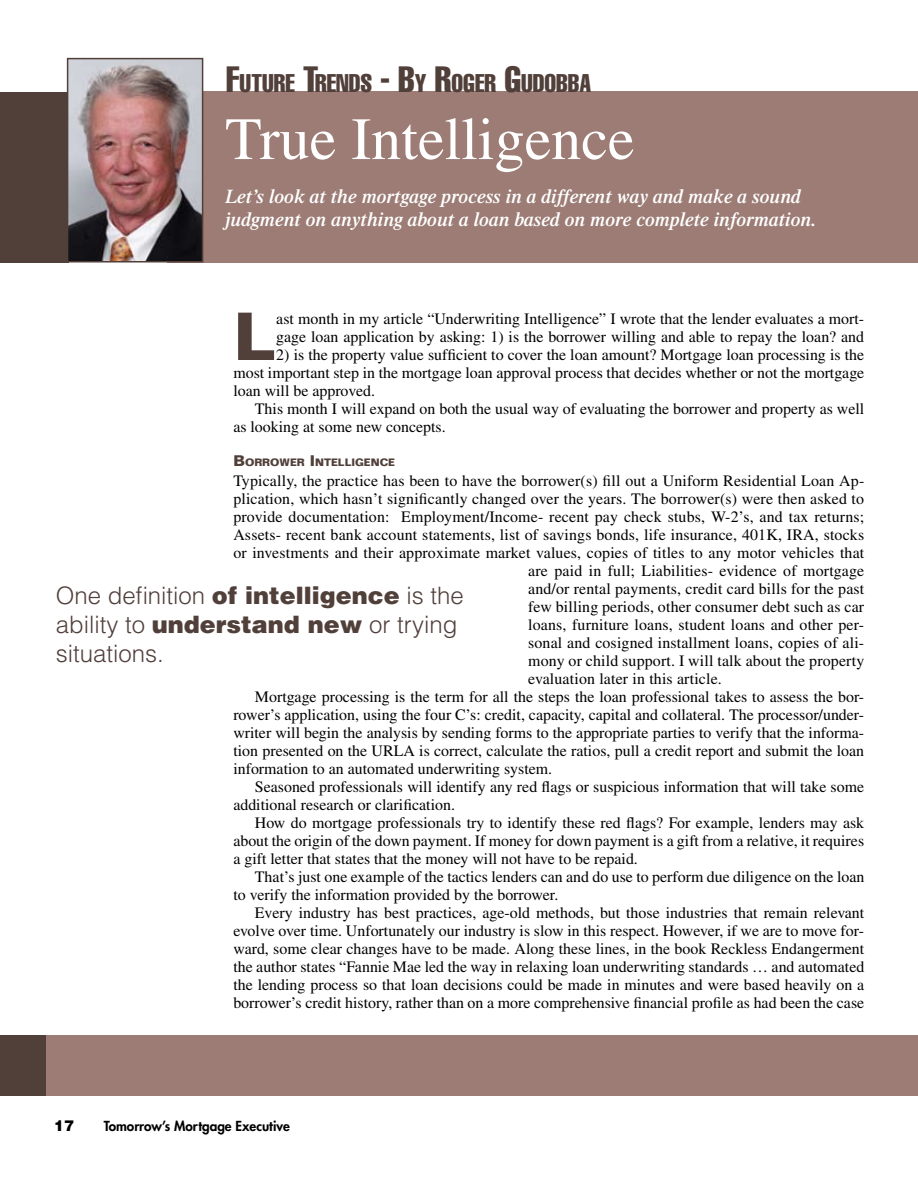
<style>
.page{position:relative;width:918px;height:1188px;background:#fff}
.page>*{position:absolute;margin:0;border:0;box-sizing:border-box;transform-origin:0 0}
.t1{font:700 66.3px "Folio";color:#513f3a}
.t2{font:60px "Times";color:#fff}
.t3{font:25.2px "Helvetica LT Std Comp";color:#513f3a}
.t4{font:300 24px/28.8px "Helvetica";color:#513f3a}
.t5{font:italic 600 19.5px/23.4px "Times";color:#fff}
.t6{font:15.9px/18px "Times";color:#000}
.t7{font:900 15px "Helvetica";color:#000}
.t8{font:800 13.5px "Futura";color:#000}
.t9{font:700 10.5px "Folio";color:#513f3a}
.s1{font-size:36px}
.s2{font-size:15px}
.s3{font-weight:900}
</style>
<div class="page">
<div style="left:168px;top:91px;width:750px;height:172px;background:#9c7c75"></div>
<div style="left:0;top:92px;width:69px;height:171px;background:#513f3a"></div>
<div style="left:4px;top:1035px;width:914px;height:61px;background:#9c7c75"></div>
<div style="left:0;top:1035px;width:46px;height:61px;background:#513f3a"></div>
<img style="left:70px;top:61px;width:130px;height:199px">
<div style="left:67px;top:58px;width:136px;height:205px;border:2px solid #513f3a"></div>
<h3 class="t3" style="left:226px;top:67px;width:366px"><span class="s1">F</span>UTURE <span class="s1">T</span>RENDS <span class="s1">- B</span>Y <span class="s1">R</span>OGER <span class="s1">G</span>UDOBBA</h3>
<h2 class="t2" style="left:225px;top:105px;width:411px">True Intelligence</h2>
<p class="t5" style="left:225px;top:184px;width:592px">Let’s look at the mortgage process in a different way and make a sound judgment on anything about a loan based on more complete information.</p>
<h1 class="t1" style="left:233px;top:295px;width:44px">L</h1>
<p class="t6" style="left:276px;top:310px;width:589px">ast month in my article “Underwriting Intelligence” I wrote that the lender evaluates a mort&shy;gage loan application by asking: 1) is the borrower willing and able to repay the loan? and</p>
<p class="t6" style="left:233px;top:346px;width:632px;text-align:justify;text-indent:43px">2) is the property value sufficient to cover the loan amount? Mortgage loan processing is the most important step in the mortgage loan approval process that decides whether or not the mortgage loan will be approved.</p>
<p class="t6" style="left:233px;top:400px;width:633px;text-indent:22px">This month I will expand on both the usual way of evaluating the borrower and property as well as looking at some new concepts.</p>
<p class="t9" style="left:233px;top:456px;width:163px"><span class="s2">B</span>ORROWER <span class="s2">I</span>NTELLIGENCE</p>
<p class="t6" style="left:233px;top:472px;width:632px">Typically, the practice has been to have the borrower(s) fill out a Uniform Residential Loan Ap-</p>
<p class="t6" style="left:233px;top:490px;width:632px">plication, which hasn’t significantly changed over the years. The borrower(s) were then asked to</p>
<p class="t6" style="left:233px;top:508px;width:632px">provide documentation: Employment/Income- recent pay check stubs, W-2’s, and tax returns;</p>
<p class="t6" style="left:233px;top:526px;width:632px">Assets- recent bank account statements, list of savings bonds, life insurance, 401K, IRA, stocks</p>
<p class="t6" style="left:233px;top:544px;width:633px">or investments and their approximate market values, copies of titles to any motor vehicles that</p>
<p class="t6" style="left:528px;top:562px;width:338px">are paid in full; Liabilities- evidence of mortgage</p>
<p class="t6" style="left:528px;top:580px;width:338px">and/or rental payments, credit card bills for the past</p>
<p class="t6" style="left:528px;top:598px;width:338px">few billing periods, other consumer debt such as car</p>
<p class="t6" style="left:528px;top:616px;width:338px">loans, furniture loans, student loans and other per-</p>
<p class="t6" style="left:528px;top:634px;width:338px">sonal and cosigned installment loans, copies of ali-</p>
<p class="t6" style="left:528px;top:652px;width:338px">mony or child support. I will talk about the property</p>
<p class="t6" style="left:528px;top:670px;width:195px">evaluation later in this article.</p>
<p class="t6" style="left:255px;top:688px;width:611px">Mortgage processing is the term for all the steps the loan professional takes to assess the bor-</p>
<p class="t6" style="left:233px;top:706px;width:632px">rower’s application, using the four C’s: credit, capacity, capital and collateral. The processor/under-</p>
<p class="t6" style="left:233px;top:724px;width:632px">writer will begin the analysis by sending forms to the appropriate parties to verify that the informa-</p>
<p class="t6" style="left:233px;top:742px;width:632px">tion presented on the URLA is correct, calculate the ratios, pull a credit report and submit the loan</p>
<p class="t6" style="left:233px;top:760px;width:320px">information to an automated underwriting system.</p>
<p class="t6" style="left:255px;top:778px;width:611px">Seasoned professionals will identify any red flags or suspicious information that will take some</p>
<p class="t6" style="left:233px;top:796px;width:223px">additional research or clarification.</p>
<p class="t6" style="left:255px;top:814px;width:611px">How do mortgage professionals try to identify these red flags? For example, lenders may ask</p>
<p class="t6" style="left:233px;top:832px;width:632px">about the origin of the down payment. If money for down payment is a gift from a relative, it requires</p>
<p class="t6" style="left:233px;top:850px;width:406px">a gift letter that states that the money will not have to be repaid.</p>
<p class="t6" style="left:255px;top:868px;width:611px">That’s just one example of the tactics lenders can and do use to perform due diligence on the loan</p>
<p class="t6" style="left:233px;top:886px;width:327px">to verify the information provided by the borrower.</p>
<p class="t6" style="left:255px;top:904px;width:611px">Every industry has best practices, age-old methods, but those industries that remain relevant</p>
<p class="t6" style="left:233px;top:922px;width:632px">evolve over time. Unfortunately our industry is slow in this respect. However, if we are to move for-</p>
<p class="t6" style="left:233px;top:940px;width:632px">ward, some clear changes have to be made. Along these lines, in the book Reckless Endangerment</p>
<p class="t6" style="left:233px;top:958px;width:633px">the author states “Fannie Mae led the way in relaxing loan underwriting standards … and automated</p>
<p class="t6" style="left:233px;top:976px;width:632px">the lending process so that loan decisions could be made in minutes and were based heavily on a</p>
<p class="t6" style="left:233px;top:994px;width:632px">borrower’s credit history, rather than on a more comprehensive financial profile as had been the case</p>
<h3 class="t4" style="left:56px;top:581px;width:410px">One definition <span class="s3">of intelligence</span> is the ability to <span class="s3">understand new</span> or trying situations.</h3>
<p class="t7" style="left:54px;top:1116px;width:22px">17</p>
<p class="t8" style="left:104px;top:1118px;width:187px">Tomorrow’s Mortgage Executive</p>
</div>
